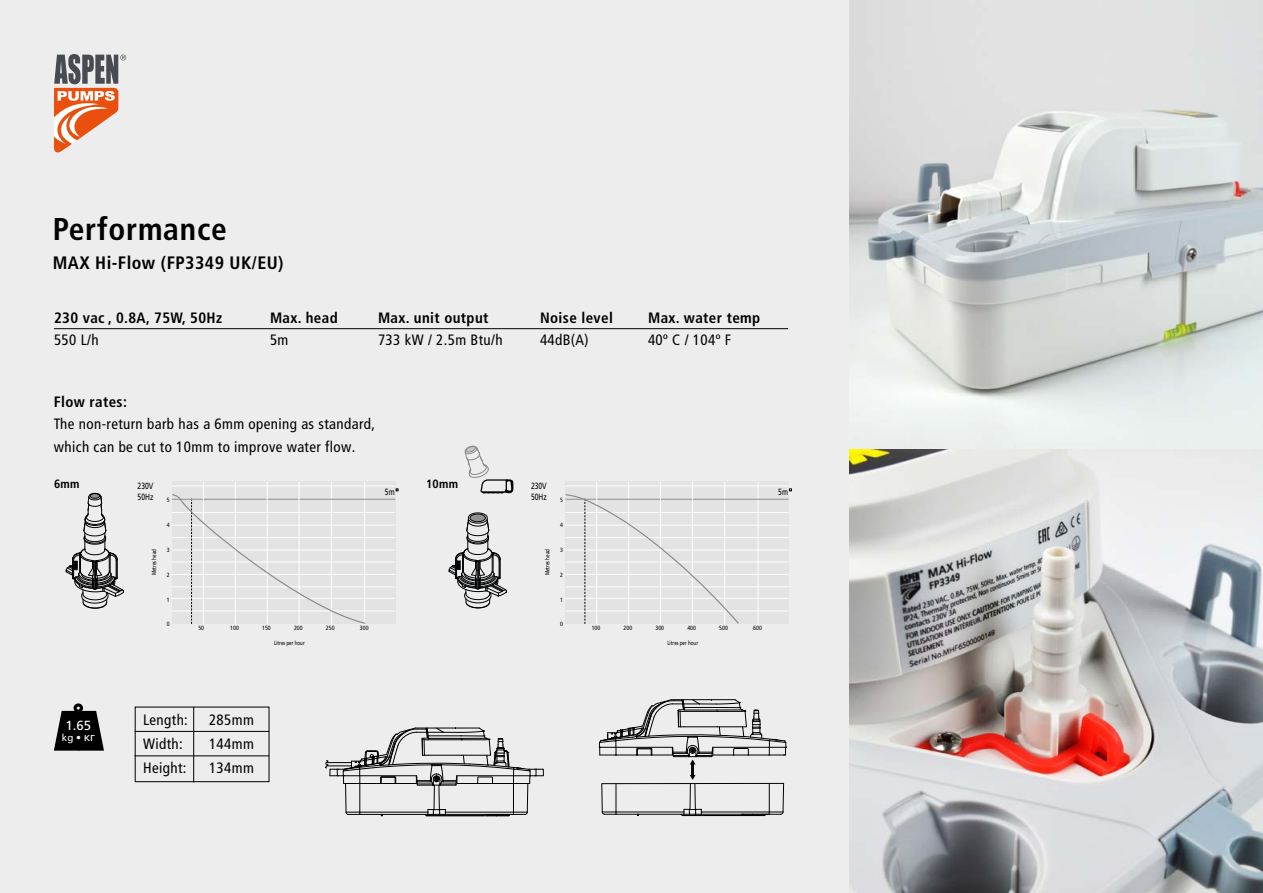
<style>
.page{position:relative;width:1263px;height:893px;background:#ededed}
.page>*{position:absolute;margin:0;border:0;box-sizing:border-box;transform-origin:0 0}
.t1{font:700 condensed 31.5px "Frutiger LT Pro";letter-spacing:.025em;color:#000}
.t2{font:700 condensed 18px "Frutiger LT Pro";letter-spacing:.025em;color:#000}
.t3{font:condensed 15px/22.5px "Frutiger LT Pro";letter-spacing:.025em;color:#000}
.t4{font:700 condensed 15px "Frutiger LT Pro";letter-spacing:.025em;color:#000}
.t5{font:13.2px "Frutiger LT Pro";color:#fff}
.t6{font:700 condensed 12px "Frutiger LT Pro";letter-spacing:.025em;color:#000}
.t7{font:9.9px "Frutiger LT Pro";color:#fff}
.t8{font:9px/10.4px "Frutiger LT Pro";color:#000;scale:.75 1}
.t9{font:condensed 6.15px "Frutiger LT Pro";color:#000}
.t10{font:6px "Frutiger LT Pro";color:#000;scale:.75 1}
.s1{font-family:"Frutiger LTCYR";font-size:11.55px}
</style>
<div class="page">
<svg style="left:65px;top:493px;width:59px;height:116px"></svg>
<div style="left:172px;top:482px;width:224px;height:142px;background:#e3e3e3"></div>
<hr style="left:172px;top:512px;width:223px;height:1px;background:#fff">
<hr style="left:172px;top:525px;width:223px;height:1px;background:#fff">
<hr style="left:172px;top:537px;width:223px;height:1px;background:#fff">
<hr style="left:172px;top:550px;width:223px;height:1px;background:#fff">
<hr style="left:172px;top:562px;width:223px;height:1px;background:#fff">
<hr style="left:172px;top:574px;width:223px;height:1px;background:#fff">
<hr style="left:172px;top:586px;width:223px;height:1px;background:#fff">
<hr style="left:171px;top:598px;width:224px;height:1px;background:#fff">
<hr style="left:172px;top:611px;width:223px;height:1px;background:#fff">
<hr style="left:235px;top:482px;width:1px;height:142px;background:#fff">
<hr style="left:331px;top:482px;width:1px;height:142px;background:#fff">
<hr style="left:364px;top:482px;width:1px;height:142px;background:#fff">
<hr style="left:172px;top:499px;width:223px;height:1px;background:#9d9d9c">
<hr style="left:203px;top:482px;width:1px;height:142px;background:#fff">
<hr style="left:267px;top:482px;width:1px;height:142px;background:#fff">
<hr style="left:299px;top:482px;width:1px;height:142px;background:#fff">
<svg style="left:172px;top:493px;width:195px;height:131px"></svg>
<hr style="left:172px;top:485px;width:223px;height:1px;background:#fff">
<hr style="left:54px;top:328px;width:734px;height:1px;background:#000">
<svg style="left:54px;top:711px;width:50px;height:40px;background:#262626"></svg>
<div style="left:74px;top:703px;width:9px;height:10px;border:3px solid #000;border-radius:50%"></div>
<svg style="left:448px;top:512px;width:59px;height:97px"></svg>
<svg style="left:464px;top:445px;width:49px;height:49px"></svg>
<div style="left:565px;top:482px;width:224px;height:142px;background:#e3e3e3"></div>
<hr style="left:565px;top:512px;width:223px;height:1px;background:#fff">
<hr style="left:565px;top:525px;width:223px;height:1px;background:#fff">
<hr style="left:565px;top:537px;width:223px;height:1px;background:#fff">
<hr style="left:565px;top:550px;width:223px;height:1px;background:#fff">
<hr style="left:565px;top:562px;width:223px;height:1px;background:#fff">
<hr style="left:565px;top:574px;width:223px;height:1px;background:#fff">
<hr style="left:565px;top:586px;width:223px;height:1px;background:#fff">
<hr style="left:564px;top:598px;width:225px;height:1px;background:#fff">
<hr style="left:565px;top:611px;width:223px;height:1px;background:#fff">
<hr style="left:628px;top:482px;width:1px;height:142px;background:#fff">
<hr style="left:724px;top:482px;width:1px;height:142px;background:#fff">
<hr style="left:758px;top:482px;width:1px;height:142px;background:#fff">
<hr style="left:565px;top:499px;width:224px;height:1px;background:#9d9d9c">
<hr style="left:596px;top:482px;width:1px;height:142px;background:#fff">
<hr style="left:660px;top:482px;width:1px;height:142px;background:#fff">
<hr style="left:692px;top:482px;width:1px;height:142px;background:#fff">
<svg style="left:565px;top:494px;width:175px;height:130px"></svg>
<hr style="left:565px;top:485px;width:223px;height:1px;background:#fff">
<img style="left:849px;top:449px;width:414px;height:444px">
<svg style="left:325px;top:727px;width:219px;height:90px"></svg>
<svg style="left:598px;top:699px;width:189px;height:117px"></svg>
<img style="left:849px;top:0;width:414px;height:418px">
<div style="left:135px;top:707px;width:134px;height:75px;border:1px solid #000"></div>
<hr style="left:193px;top:707px;width:1px;height:75px;background:#000">
<hr style="left:134px;top:731px;width:135px;height:1px;background:#000">
<hr style="left:134px;top:756px;width:135px;height:1px;background:#000">
<svg style="left:54px;top:54px;width:72px;height:98px"></svg>
<h1 class="t1" style="left:53px;top:210px;width:176px">Performance</h1>
<p class="t2" style="left:53px;top:252px;width:232px">MAX Hi-Flow (FP3349 UK/EU)</p>
<p class="t4" style="left:54px;top:309px;width:170px">230 vac , 0.8A, 75W, 50Hz</p>
<p class="t4" style="left:270px;top:309px;width:69px">Max. head</p>
<p class="t4" style="left:378px;top:309px;width:112px">Max. unit output</p>
<p class="t4" style="left:540px;top:309px;width:74px">Noise level</p>
<p class="t4" style="left:648px;top:309px;width:114px">Max. water temp</p>
<p class="t3" style="left:54px;top:329px;width:46px">550 L/h</p>
<p class="t3" style="left:270px;top:329px;width:20px">5m</p>
<p class="t3" style="left:378px;top:329px;width:126px">733 kW / 2.5m Btu/h</p>
<p class="t3" style="left:540px;top:329px;width:50px">44dB(A)</p>
<p class="t3" style="left:648px;top:329px;width:85px">40º C / 104º F</p>
<p class="t4" style="left:54px;top:393px;width:75px">Flow rates:</p>
<p class="t3" style="left:54px;top:413px;width:323px">The non-return barb has a 6mm opening as standard, which can be cut to 10mm to improve water flow.</p>
<p class="t6" style="left:54px;top:477px;width:27px">6mm</p>
<p class="t6" style="left:426px;top:477px;width:34px">10mm</p>
<p class="t8" style="left:138px;top:481px;width:23px">230V<br>50Hz</p>
<p class="t8" style="left:385px;top:487px;width:15px">5m</p>
<p class="t9" style="left:167px;top:497px;width:4px">5</p>
<p class="t9" style="left:167px;top:521px;width:4px">4</p>
<p class="t9" style="left:167px;top:546px;width:4px">3</p>
<p class="t9" style="left:167px;top:571px;width:4px">2</p>
<p class="t9" style="left:167px;top:596px;width:4px">1</p>
<p class="t9" style="left:167px;top:621px;width:4px">0</p>
<p class="t10" style="left:150px;top:575px;width:37px;rotate:-90deg">Metres head</p>
<p class="t9" style="left:230px;top:624px;width:10px">100</p>
<p class="t9" style="left:262px;top:624px;width:10px">150</p>
<p class="t9" style="left:294px;top:624px;width:10px">200</p>
<p class="t9" style="left:326px;top:624px;width:10px">250</p>
<p class="t9" style="left:360px;top:624px;width:10px">300</p>
<p class="t9" style="left:198px;top:624px;width:7px">50</p>
<p class="t8" style="left:531px;top:481px;width:23px">230V<br>50Hz</p>
<p class="t8" style="left:778px;top:487px;width:15px">5m</p>
<p class="t9" style="left:560px;top:497px;width:4px">5</p>
<p class="t9" style="left:560px;top:521px;width:4px">4</p>
<p class="t9" style="left:560px;top:546px;width:4px">3</p>
<p class="t9" style="left:560px;top:571px;width:4px">2</p>
<p class="t9" style="left:560px;top:596px;width:4px">1</p>
<p class="t9" style="left:560px;top:621px;width:4px">0</p>
<p class="t10" style="left:544px;top:575px;width:37px;rotate:-90deg">Metres head</p>
<p class="t9" style="left:624px;top:624px;width:10px">200</p>
<p class="t9" style="left:655px;top:624px;width:10px">300</p>
<p class="t9" style="left:687px;top:624px;width:10px">400</p>
<p class="t9" style="left:719px;top:624px;width:10px">500</p>
<p class="t9" style="left:753px;top:624px;width:10px">600</p>
<p class="t9" style="left:592px;top:624px;width:10px">100</p>
<p class="t10" style="left:274px;top:639px;width:43px">Litres per hour</p>
<p class="t10" style="left:667px;top:639px;width:43px">Litres per hour</p>
<p class="t5" style="left:66px;top:718px;width:27px">1.65</p>
<p class="t7" style="left:62px;top:732px;width:35px">kg • <span class="s1">кг</span></p>
<p class="t3" style="left:143px;top:708px;width:46px">Length:</p>
<p class="t3" style="left:209px;top:708px;width:46px">285mm</p>
<p class="t3" style="left:143px;top:732px;width:41px">Width:</p>
<p class="t3" style="left:209px;top:732px;width:46px">144mm</p>
<p class="t3" style="left:143px;top:756px;width:45px">Height:</p>
<p class="t3" style="left:209px;top:756px;width:46px">134mm</p>
</div>
